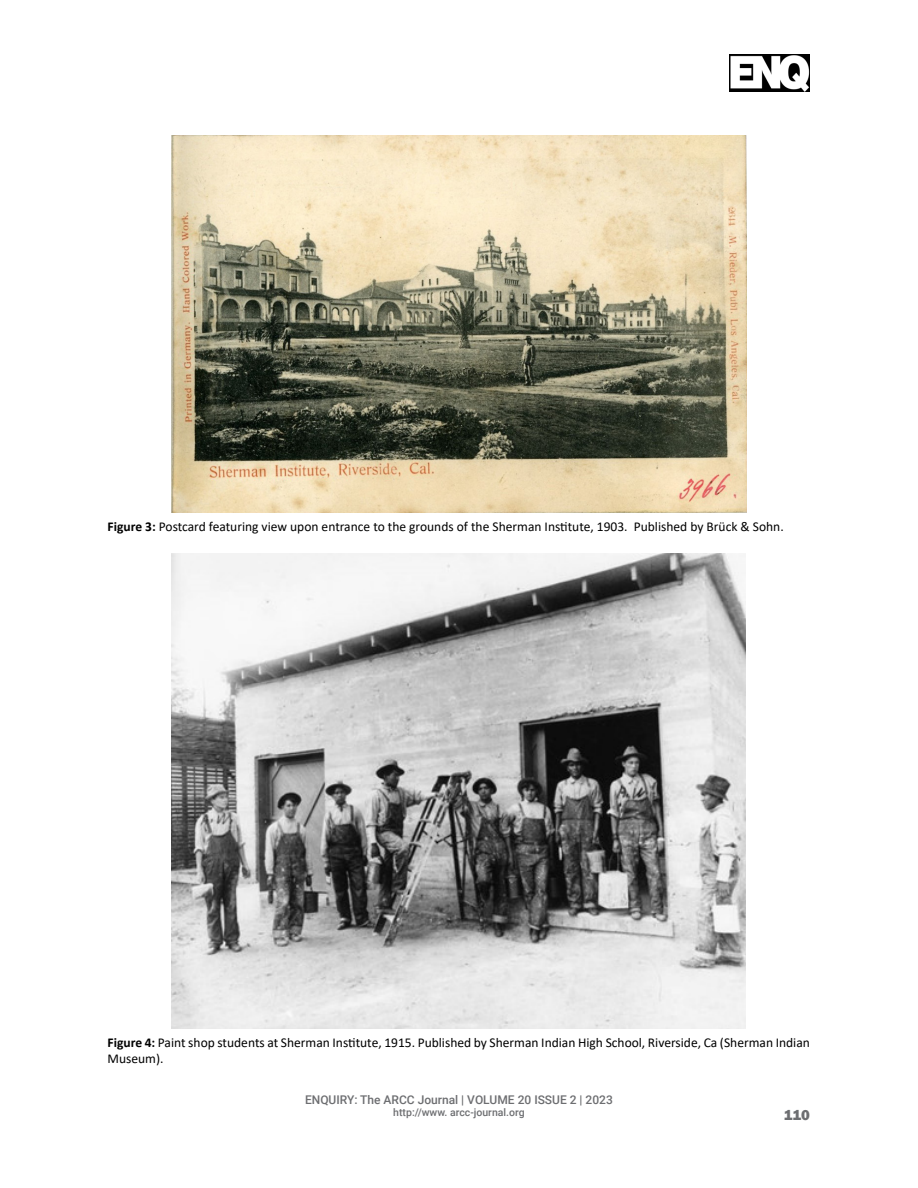
<style>
.page{position:relative;width:918px;height:1188px;background:#fff}
.page>*{position:absolute;margin:0;border:0;box-sizing:border-box;transform-origin:0 0}
.t1{font:800 15px "Franklin Gothic";color:#6d6e71}
.ARCC_Caption{font:13.5px/16.2px "Calibri";color:#000}
.t2{font:500 12px "Roboto";color:#6d6e71}
.t3{font:500 10.5px "Roboto";color:#6d6e71}
.s1{font-weight:700}
</style>
<div class="page">
<img style="left:730px;top:54px;width:80px;height:38px">
<img style="left:172px;top:135px;width:574px;height:377px">
<img style="left:172px;top:554px;width:574px;height:475px">
<p class="ARCC_Caption" style="left:108px;top:518px;width:678px"><span class="s1">Figure 3:</span> Postcard featuring view upon entrance to the grounds of the Sherman Institute, 1903. Published by Brück &amp; Sohn.</p>
<p class="ARCC_Caption" style="left:108px;top:1034px;width:704px"><span class="s1">Figure 4:</span> Paint shop students at Sherman Institute, 1915. Published by Sherman Indian High School, Riverside, Ca (Sherman Indian<br>Museum).</p>
<p class="t2" style="left:305px;top:1091px;width:309px">ENQUIRY: The ARCC Journal | VOLUME 20 ISSUE 2 | 2023</p>
<p class="t3" style="left:393px;top:1105px;width:133px">http://www. arcc-journal.org</p>
<p class="t1" style="left:784px;top:1106px;width:28px">110</p>
</div>
